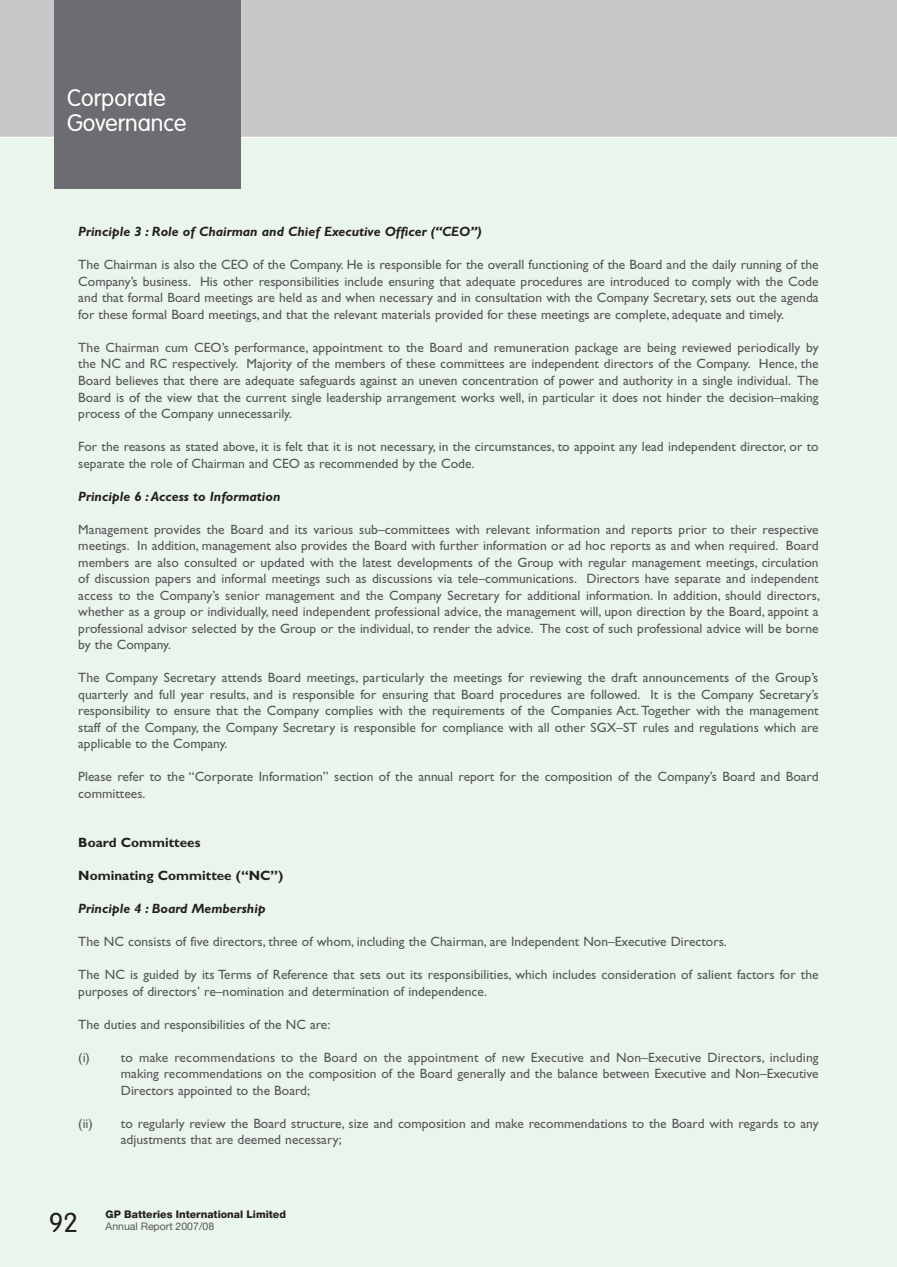
<style>
.page{position:relative;width:897px;height:1267px;background:#fff}
.page>*{position:absolute;margin:0;border:0;box-sizing:border-box;transform-origin:0 0}
.t1{font:300 27px "VAG Rounded Std";color:#231f20}
.t2{font:300 23.55px/24.8px "VAG Rounded Std";color:#fff}
.t3{font:13.5px/16.5px "Gill Sans Std";color:#57585a;text-align:justify}
.t4{font:italic 700 13.5px "Gill Sans Std";color:#231f20}
.t5{font:700 13.5px "Gill Sans Std";color:#231f20}
.t6{font:800 10.5px "Helvetica Neue LT Std";color:#231f20}
.t7{font:10.5px "Helvetica Neue LT Std";color:#57585a}
</style>
<div class="page">
<div style="left:0;top:138px;width:895px;height:1128px;background:#eaf5ec"></div>
<div style="left:0;top:0;width:890px;height:137px;background:#c7c8ca"></div>
<div style="left:55px;top:0;width:186px;height:189px;background:#6c6d70"></div>
<hr style="left:895px;top:138px;width:1px;height:1128px;background:#eaf5ec">
<svg style="left:890px;top:0;width:7px;height:137px"></svg>
<h2 class="t2" style="left:67px;top:87px;width:120px">Corporate<br>Governance</h2>
<p class="t4" style="left:78px;top:227px;width:405px">Principle 3 : Role of Chairman and Chief Executive Officer (“CEO”)</p>
<p class="t3" style="left:78px;top:258px;width:741px">The Chairman is also the CEO of the Company. He is responsible for the overall functioning of the Board and the daily running of the Company’s business. His other responsibilities include ensuring that adequate procedures are introduced to comply with the Code and that formal Board meetings are held as and when necessary and in consultation with the Company Secretary, sets out the agenda for these formal Board meetings, and that the relevant materials provided for these meetings are complete, adequate and timely.</p>
<p class="t3" style="left:78px;top:341px;width:741px">The Chairman cum CEO’s performance, appointment to the Board and remuneration package are being reviewed periodically by the NC and RC respectively. Majority of the members of these committees are independent directors of the Company. Hence, the Board believes that there are adequate safeguards against an uneven concentration of power and authority in a single individual. The Board is of the view that the current single leadership arrangement works well, in particular it does not hinder the decision–making process of the Company unnecessarily.</p>
<p class="t3" style="left:78px;top:440px;width:741px">For the reasons as stated above, it is felt that it is not necessary, in the circumstances, to appoint any lead independent director, or to separate the role of Chairman and CEO as recommended by the Code.</p>
<p class="t4" style="left:78px;top:491px;width:204px">Principle 6 : Access to Information</p>
<p class="t3" style="left:78px;top:522px;width:743px">Management provides the Board and its various sub–committees with relevant information and reports prior to their respective meetings. In addition, management also provides the Board with further information or ad hoc reports as and when required. Board members are also consulted or updated with the latest developments of the Group with regular management meetings, circulation of discussion papers and informal meetings such as discussions via tele–communications. Directors have separate and independent access to the Company’s senior management and the Company Secretary for additional information. In addition, should directors, whether as a group or individually, need independent professional advice, the management will, upon direction by the Board, appoint a professional advisor selected by the Group or the individual, to render the advice. The cost of such professional advice will be borne by the Company.</p>
<p class="t3" style="left:78px;top:670px;width:741px">The Company Secretary attends Board meetings, particularly the meetings for reviewing the draft announcements of the Group’s quarterly and full year results, and is responsible for ensuring that Board procedures are followed. It is the Company Secretary’s responsibility to ensure that the Company complies with the requirements of the Companies Act. Together with the management staff of the Company, the Company Secretary is responsible for compliance with all other SGX–ST rules and regulations which are applicable to the Company.</p>
<p class="t3" style="left:78px;top:769px;width:741px">Please refer to the “Corporate Information” section of the annual report for the composition of the Company’s Board and Board committees.</p>
<p class="t5" style="left:78px;top:838px;width:124px">Board Committees</p>
<p class="t5" style="left:78px;top:871px;width:206px">Nominating Committee (“NC”)</p>
<p class="t4" style="left:78px;top:903px;width:189px">Principle 4 : Board Membership</p>
<p class="t3" style="left:78px;top:935px;width:650px">The NC consists of five directors, three of whom, including the Chairman, are Independent Non–Executive Directors.</p>
<p class="t3" style="left:78px;top:968px;width:741px">The NC is guided by its Terms of Reference that sets out its responsibilities, which includes consideration of salient factors for the purposes of directors’ re–nomination and determination of independence.</p>
<p class="t3" style="left:78px;top:1017px;width:253px">The duties and responsibilities of the NC are:</p>
<p class="t3" style="left:121px;top:1050px;width:699px;text-indent:-43px">(i) to make recommendations to the Board on the appointment of new Executive and Non–Executive Directors, including making recommendations on the composition of the Board generally and the balance between Executive and Non–Executive Directors appointed to the Board;</p>
<p class="t3" style="left:78px;top:1116px;width:16px">(ii)</p>
<p class="t3" style="left:121px;top:1116px;width:699px">to regularly review the Board structure, size and composition and make recommendations to the Board with regards to any adjustments that are deemed necessary;</p>
<h1 class="t1" style="left:49px;top:1210px;width:30px">92</h1>
<p class="t6" style="left:106px;top:1208px;width:182px">GP Batteries International Limited</p>
<p class="t7" style="left:106px;top:1219px;width:110px">Annual Report 2007/08</p>
</div>
